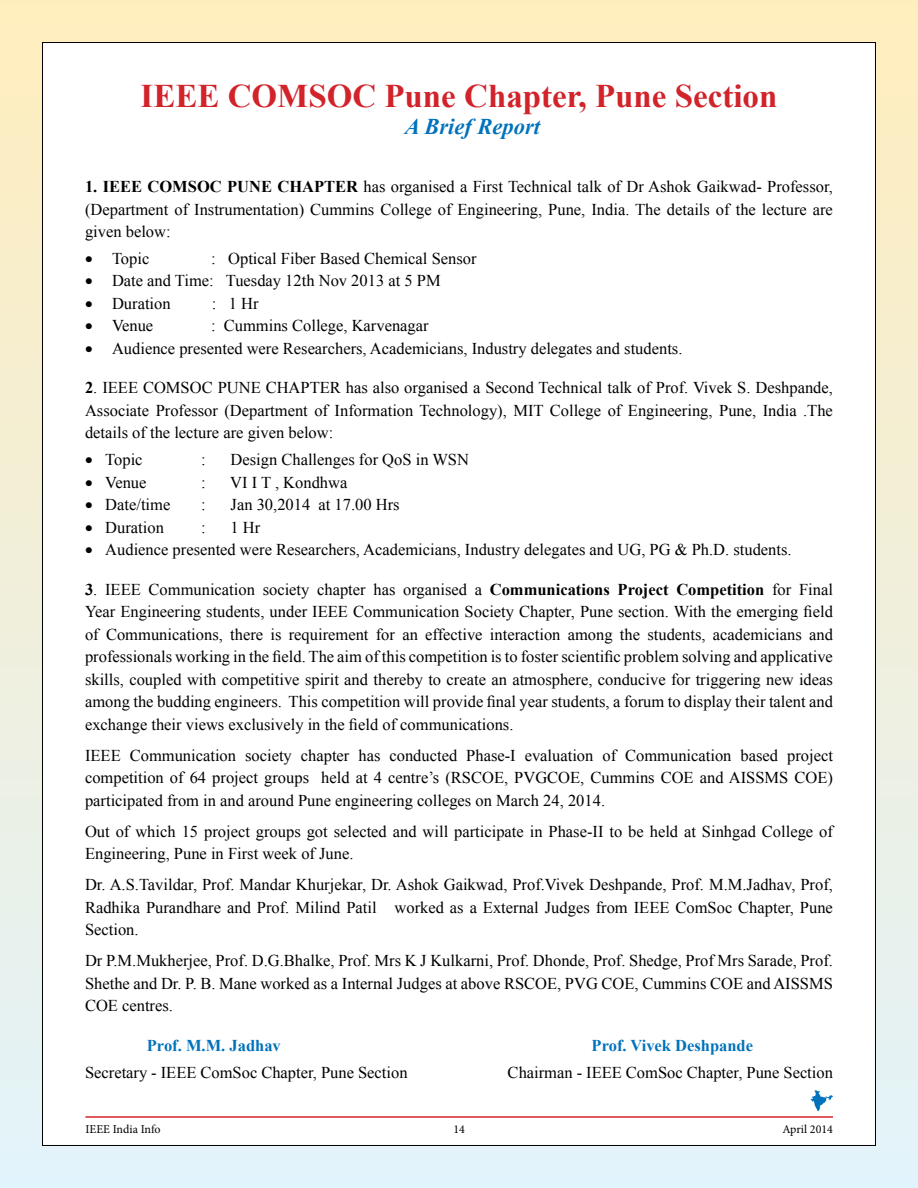
<style>
.page{position:relative;width:918px;height:1188px;background:#fff}
.page>*{position:absolute;margin:0;border:0;box-sizing:border-box;transform-origin:0 0}
.t1{font:700 33px "Times New Roman";color:#d2232a}
.t2{font:italic 700 22.5px "Times New Roman";color:#0072bc}
.t3{font:16.5px/22.5px "Times New Roman";color:#000;text-align:justify}
.t4{font:700 16.5px "Times New Roman";color:#0072bc}
.t5{font:12px "Minion Pro";color:#000}
.s1{font-weight:700}
</style>
<div class="page">
<div style="left:0;top:0;width:918px;height:1188px;background:linear-gradient(to bottom,#ffedbc,#e2f2fa)"></div>
<div style="left:42px;top:42px;width:834px;height:1104px;background:#fff;border:1px solid #000"></div>
<hr style="left:85px;top:1116px;width:748px;height:2px;background:#d2232a">
<svg style="left:811px;top:1090px;width:22px;height:21px"></svg>
<h1 class="t1" style="left:141px;top:74px;width:638px">IEEE COMSOC Pune Chapter, Pune Section</h1>
<h2 class="t2" style="left:405px;top:111px;width:137px">A Brief Report</h2>
<p class="t3" style="left:85px;top:175px;width:749px"><span class="s1">1. IEEE COMSOC PUNE CHAPTER</span> has organised a First Technical talk of Dr Ashok Gaikwad- Professor, (Department of Instrumentation) Cummins College of Engineering, Pune, India. The details of the lecture are given below:</p>
<p class="t3" style="left:85px;top:247px;width:66px">• Topic</p>
<p class="t3" style="left:211px;top:247px;width:267px">: Optical Fiber Based Chemical Sensor</p>
<p class="t3" style="left:85px;top:269px;width:357px">• Date and Time: Tuesday 12th Nov 2013 at 5 PM</p>
<p class="t3" style="left:85px;top:292px;width:87px">• Duration</p>
<p class="t3" style="left:212px;top:292px;width:48px">: 1 Hr</p>
<p class="t3" style="left:85px;top:314px;width:70px">• Venue</p>
<p class="t3" style="left:211px;top:314px;width:219px">: Cummins College, Karvenagar</p>
<p class="t3" style="left:85px;top:337px;width:599px">• Audience presented were Researchers, Academicians, Industry delegates and students.</p>
<p class="t3" style="left:85px;top:376px;width:749px"><span class="s1">2</span>. IEEE COMSOC PUNE CHAPTER has also organised a Second Technical talk of Prof. Vivek S. Deshpande, Associate Professor (Department of Information Technology), MIT College of Engineering, Pune, India .The details of the lecture are given below:</p>
<p class="t3" style="left:85px;top:448px;width:59px">• Topic</p>
<p class="t3" style="left:201px;top:448px;width:6px">:</p>
<p class="t3" style="left:231px;top:448px;width:240px">Design Challenges for QoS in WSN</p>
<p class="t3" style="left:85px;top:471px;width:63px">• Venue</p>
<p class="t3" style="left:201px;top:471px;width:6px">:</p>
<p class="t3" style="left:230px;top:471px;width:119px">VI I T , Kondhwa</p>
<p class="t3" style="left:85px;top:493px;width:87px">• Date/time</p>
<p class="t3" style="left:201px;top:493px;width:6px">:</p>
<p class="t3" style="left:231px;top:493px;width:171px">Jan 30,2014 at 17.00 Hrs</p>
<p class="t3" style="left:85px;top:516px;width:80px">• Duration</p>
<p class="t3" style="left:201px;top:516px;width:6px">:</p>
<p class="t3" style="left:231px;top:516px;width:31px">1 Hr</p>
<p class="t3" style="left:85px;top:538px;width:708px">• Audience presented were Researchers, Academicians, Industry delegates and UG, PG &amp; Ph.D. students.</p>
<p class="t3" style="left:85px;top:578px;width:749px"><span class="s1">3</span>. IEEE Communication society chapter has organised a <span class="s1">Communications Project Competition</span> for Final Year Engineering students, under IEEE Communication Society Chapter, Pune section. With the emerging field of Communications, there is requirement for an effective interaction among the students, academicians and professionals working in the field. The aim of this competition is to foster scientific problem solving and applicative skills, coupled with competitive spirit and thereby to create an atmosphere, conducive for triggering new ideas among the budding engineers. This competition will provide final year students, a forum to display their talent and exchange their views exclusively in the field of communications.</p>
<p class="t3" style="left:85px;top:744px;width:749px">IEEE Communication society chapter has conducted Phase-I evaluation of Communication based project competition of 64 project groups held at 4 centre’s (RSCOE, PVGCOE, Cummins COE and AISSMS COE) participated from in and around Pune engineering colleges on March 24, 2014.</p>
<p class="t3" style="left:85px;top:820px;width:749px">Out of which 15 project groups got selected and will participate in Phase-II to be held at Sinhgad College of<br>Engineering, Pune in First week of June.</p>
<p class="t3" style="left:85px;top:873px;width:749px">Dr. A.S.Tavildar, Prof. Mandar Khurjekar, Dr. Ashok Gaikwad, Prof.Vivek Deshpande, Prof. M.M.Jadhav, Prof, Radhika Purandhare and Prof. Milind Patil worked as a External Judges from IEEE ComSoc Chapter, Pune Section.</p>
<p class="t3" style="left:85px;top:949px;width:749px">Dr P.M.Mukherjee, Prof. D.G.Bhalke, Prof. Mrs K J Kulkarni, Prof. Dhonde, Prof. Shedge, Prof Mrs Sarade, Prof.<br>Shethe and Dr. P. B. Mane worked as a Internal Judges at above RSCOE, PVG COE, Cummins COE and AISSMS COE centres.</p>
<p class="t4" style="left:147px;top:1034px;width:135px">Prof. M.M. Jadhav</p>
<p class="t4" style="left:592px;top:1034px;width:163px">Prof. Vivek Deshpande</p>
<p class="t3" style="left:85px;top:1061px;width:324px">Secretary - IEEE ComSoc Chapter, Pune Section</p>
<p class="t3" style="left:508px;top:1061px;width:327px">Chairman - IEEE ComSoc Chapter, Pune Section</p>
<p class="t5" style="left:85px;top:1122px;width:77px">IEEE India Info</p>
<p class="t5" style="left:453px;top:1122px;width:13px">14</p>
<p class="t5" style="left:782px;top:1122px;width:52px">April 2014</p>
</div>
